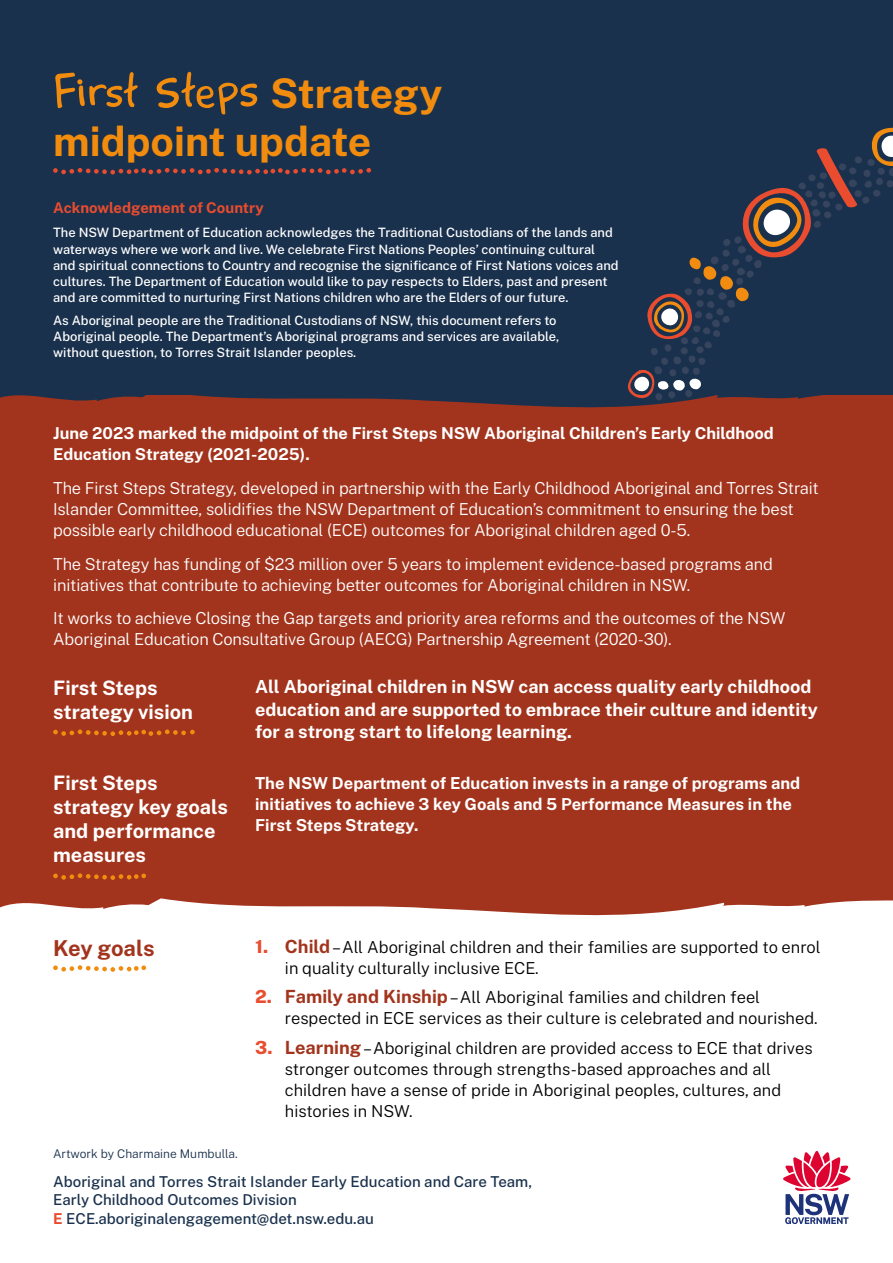
<style>
.page{position:relative;width:893px;height:1263px;background:#fff}
.page>*{position:absolute;margin:0;border:0;box-sizing:border-box;transform-origin:0 0}
.Heading_H1{font:700 40.95px "Public Sans";color:#f18c0e}
.POP_Red_headings_-H2{font:700 21.9px "Public Sans";letter-spacing:-.01em;color:#a2341d}
.POP_Red_headings_-H2-2{font:700 19.95px/24px "Public Sans";color:#fff}
.Body{font:700 18px/22.5px "Public Sans";color:#fff}
.Body-2{font:300 16.5px/21px "Public Sans";letter-spacing:-.01em;color:#fff}
.t1{font:300 16.5px/21px "Public Sans";color:#000}
.Body-3{font:700 16.5px/21px "Public Sans";color:#fff}
.Body-4{font:700 16.35px/21px "Public Sans";color:#fff}
.Website_-_Footer{font:500 15px/18.8px "Public Sans";color:#1a314d}
.Body-5{font:700 14.85px "Public Sans";color:#e94c2e}
.Table_Row{font:500 12.9px/16px "Public Sans";color:#fff}
.Body-6{font:300 12px "Public Sans";color:#1a314d}
.s1{font-weight:800;font-size:18px;color:#e94c2e}
.s2{font-weight:700;font-size:18.15px;color:#a2341d}
.s3{font-weight:700;color:#e94c2e}
</style>
<div class="page">
<svg style="left:0;top:877px;width:893px;height:39px;fill:#a2341d"></svg>
<div style="left:0;top:369px;width:893px;height:508px;background:#a2341d"></div>
<svg style="left:0;top:395px;width:658px;height:13px"></svg>
<div style="left:0;top:0;width:893px;height:395px;background:#1a314d"></div>
<svg style="left:628px;top:127px;width:265px;height:277px"></svg>
<svg style="left:53px;top:168px;width:318px;height:6px"></svg>
<svg style="left:157px;top:72px;width:100px;height:43px"></svg>
<svg style="left:55px;top:72px;width:83px;height:36px"></svg>
<svg style="left:783px;top:1151px;width:67px;height:73px"></svg>
<svg style="left:53px;top:873px;width:93px;height:7px"></svg>
<svg style="left:53px;top:729px;width:142px;height:7px"></svg>
<svg style="left:53px;top:965px;width:93px;height:7px"></svg>
<h1 class="Heading_H1" style="left:270px;top:63px;width:174px">Strategy</h1>
<h1 class="Heading_H1" style="left:53px;top:110px;width:320px">midpoint update</h1>
<p class="Body-5" style="left:53px;top:197px;width:212px">Acknowledgement of Country</p>
<p class="Table_Row" style="left:53px;top:224px;width:567px">The NSW Department of Education acknowledges the Traditional Custodians of the lands and waterways where we work and live. We celebrate First Nations Peoples’ continuing cultural and spiritual connections to Country and recognise the significance of First Nations voices and cultures. The Department of Education would like to pay respects to Elders, past and present and are committed to nurturing First Nations children who are the Elders of our future.</p>
<p class="Table_Row" style="left:53px;top:312px;width:508px">As Aboriginal people are the Traditional Custodians of NSW, this document refers to<br>Aboriginal people. The Department’s Aboriginal programs and services are available, without question, to Torres Strait Islander peoples.</p>
<p class="Body-4" style="left:53px;top:421px;width:722px">June 2023 marked the midpoint of the First Steps NSW Aboriginal Children’s Early Childhood<br>Education Strategy (2021-2025).</p>
<p class="Body-2" style="left:53px;top:477px;width:767px">The First Steps Strategy, developed in partnership with the Early Childhood Aboriginal and Torres Strait<br>Islander Committee, solidifies the NSW Department of Education’s commitment to ensuring the best possible early childhood educational (ECE) outcomes for Aboriginal children aged 0-5.</p>
<p class="Body-2" style="left:53px;top:552px;width:721px">The Strategy has funding of $23 million over 5 years to implement evidence-based programs and initiatives that contribute to achieving better outcomes for Aboriginal children in NSW.</p>
<p class="Body-2" style="left:53px;top:607px;width:734px">It works to achieve Closing the Gap targets and priority area reforms and the outcomes of the NSW<br>Aboriginal Education Consultative Group (AECG) Partnership Agreement (2020-30).</p>
<h2 class="POP_Red_headings_-H2-2" style="left:53px;top:675px;width:141px">First Steps strategy vision</h2>
<p class="Body" style="left:255px;top:674px;width:564px">All Aboriginal children in NSW can access quality early childhood education and are supported to embrace their culture and identity for a strong start to lifelong learning.</p>
<h2 class="POP_Red_headings_-H2-2" style="left:53px;top:770px;width:176px">First Steps strategy key goals and performance measures</h2>
<p class="Body-3" style="left:255px;top:771px;width:547px">The NSW Department of Education invests in a range of programs and initiatives to achieve 3 key Goals and 5 Performance Measures in the<br>First Steps Strategy.</p>
<h2 class="POP_Red_headings_-H2" style="left:53px;top:932px;width:103px">Key goals</h2>
<p class="t1" style="left:285px;top:935px;width:537px;text-indent:-30px"><span class="s1">1.</span> <span class="s2">Child</span> – All Aboriginal children and their families are supported to enrol in quality culturally inclusive ECE.</p>
<p class="t1" style="left:285px;top:986px;width:534px;text-indent:-30px"><span class="s1">2.</span> <span class="s2">Family and Kinship</span> – All Aboriginal families and children feel respected in ECE services as their culture is celebrated and nourished.</p>
<p class="t1" style="left:285px;top:1036px;width:529px;text-indent:-30px"><span class="s1">3.</span> <span class="s2">Learning</span> – Aboriginal children are provided access to ECE that drives stronger outcomes through strengths-based approaches and all children have a sense of pride in Aboriginal peoples, cultures, and histories in NSW.</p>
<p class="Body-6" style="left:53px;top:1146px;width:186px">Artwork by Charmaine Mumbulla.</p>
<p class="Website_-_Footer" style="left:53px;top:1171px;width:480px">Aboriginal and Torres Strait Islander Early Education and Care Team,<br>Early Childhood Outcomes Division</p>
<p class="Website_-_Footer" style="left:53px;top:1208px;width:322px"><span class="s3">E</span> ECE.aboriginalengagement@det.nsw.edu.au</p>
</div>
